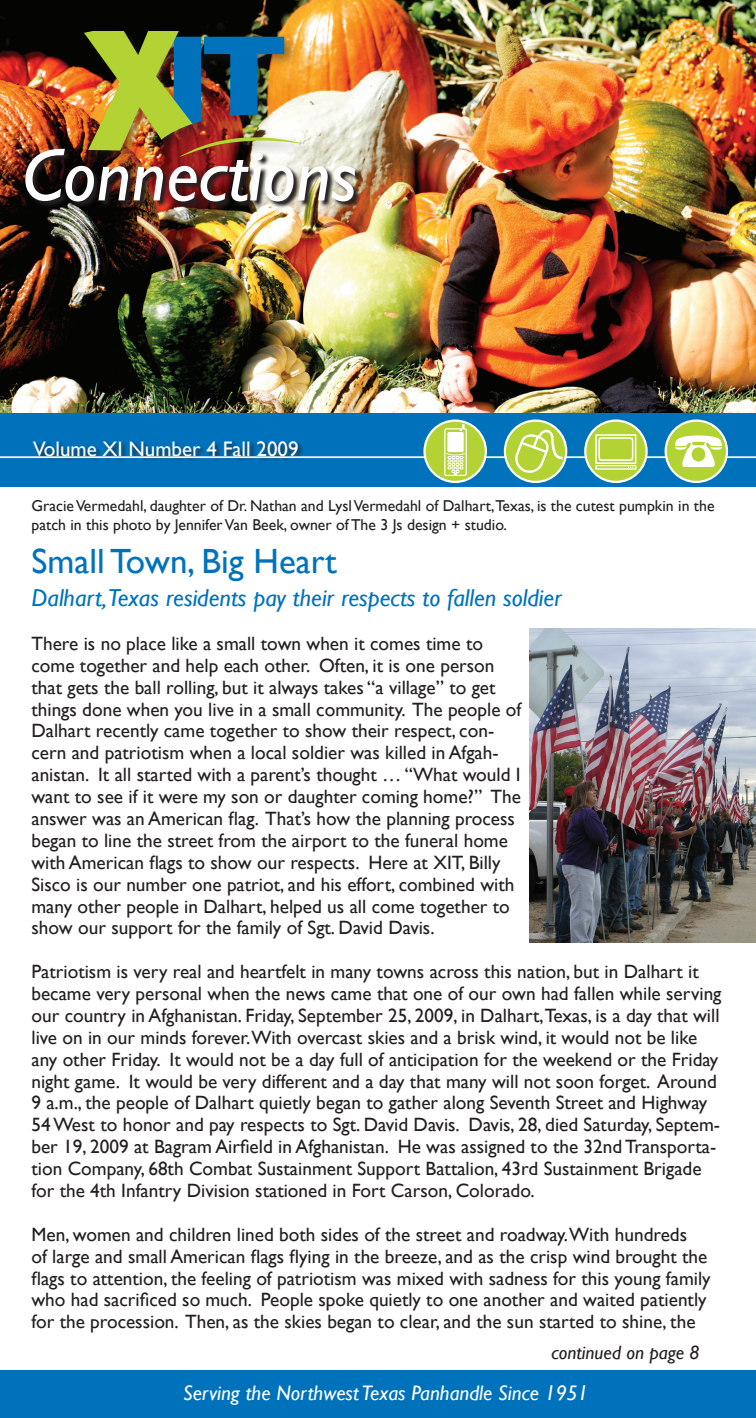
<style>
.page{position:relative;width:756px;height:1418px;background:#fff}
.page>*{position:absolute;margin:0;border:0;box-sizing:border-box;transform-origin:0 0}
.t1{font:35px "Gill Sans";color:#0072bc}
.t2{font:italic 24.5px "Gill Sans";color:#0072bc}
.t3{font:italic 21px "Gill Sans";color:#fff}
.t4{font:21px "Gill Sans";color:#fff}
.t5{font:19.25px/21.9px "Gill Sans";color:#231f20}
.t6{font:italic 19.25px "Gill Sans";color:#231f20}
.t7{font:15.75px/18.9px "Gill Sans";color:#231f20}
</style>
<div class="page">
<img style="left:0;top:0;width:756px;height:413px">
<img style="left:25px;top:149px;width:344px;height:66px">
<div style="left:0;top:1370px;width:756px;height:48px;background:#0072bc"></div>
<div style="left:80px;top:27px;width:249px;height:189px;background:#231f20;opacity:.46"></div>
<img style="left:25px;top:32px;width:330px;height:169px">
<div style="left:0;top:413px;width:756px;height:73px;background:#0072bc"></div>
<div style="left:34px;top:441px;width:398px;height:56px;background:#231f20;opacity:.75"></div>
<hr style="left:0;top:456px;width:756px;height:2px;background:#fff">
<div style="left:666px;top:420px;width:61px;height:62px;background:#b3d234;border-radius:50%"></div>
<div style="left:665px;top:419px;width:63px;height:64px;border:2px solid #fff;border-radius:50%"></div>
<svg style="left:675px;top:435px;width:47px;height:32px"></svg>
<svg style="left:505px;top:420px;width:61px;height:62px"></svg>
<div style="left:504px;top:419px;width:63px;height:64px;border:2px solid #fff;border-radius:50%"></div>
<svg style="left:515px;top:393px;width:50px;height:94px"></svg>
<div style="left:425px;top:420px;width:61px;height:62px;background:#b3d234;border-radius:50%"></div>
<div style="left:423px;top:419px;width:64px;height:64px;border:2px solid #fff;border-radius:50%"></div>
<div style="left:444px;top:428px;width:23px;height:48px;border:1px solid #fff;border-radius:2px"></div>
<svg style="left:446px;top:424px;width:19px;height:51px"></svg>
<svg style="left:585px;top:420px;width:62px;height:62px"></svg>
<div style="left:584px;top:419px;width:64px;height:64px;border:2px solid #fff;border-radius:50%"></div>
<div style="left:595px;top:465px;width:41px;height:4px;border:1px solid #fff"></div>
<svg style="left:595px;top:434px;width:41px;height:34px"></svg>
<img style="left:530px;top:629px;width:226px;height:313px">
<p class="t4" style="left:33px;top:436px;width:267px">Volume XI Number 4 Fall 2009</p>
<p class="t7" style="left:32px;top:496px;width:685px">Gracie Vermedahl, daughter of Dr. Nathan and Lysl Vermedahl of Dalhart,Texas, is the cutest pumpkin in the patch in this photo by Jennifer Van Beek, owner of The 3 Js design + studio.</p>
<p class="t1" style="left:31px;top:541px;width:307px">Small Town, Big Heart</p>
<p class="t2" style="left:31px;top:583px;width:532px">Dalhart,Texas residents pay their respects to fallen soldier</p>
<p class="t5" style="left:31px;top:632px;width:491px">There is no place like a small town when it comes time to come together and help each other. Often, it is one person that gets the ball rolling, but it always takes “a village” to get things done when you live in a small community. The people of Dalhart recently came together to show their respect, con&shy;cern and patriotism when a local soldier was killed in Afgah&shy;anistan. It all started with a parent’s thought … “What would I want to see if it were my son or daughter coming home?” The answer was an American flag. That’s how the planning process began to line the street from the airport to the funeral home with American flags to show our respects. Here at XIT, Billy Sisco is our number one patriot, and his effort, combined with many other people in Dalhart, helped us all come together to show our support for the family of Sgt. David Davis.</p>
<p class="t5" style="left:31px;top:960px;width:692px">Patriotism is very real and heartfelt in many towns across this nation, but in Dalhart it became very personal when the news came that one of our own had fallen while serving our country in Afghanistan. Friday, September 25, 2009, in Dalhart,Texas, is a day that will live on in our minds forever.With overcast skies and a brisk wind, it would not be like any other Friday. It would not be a day full of anticipation for the weekend or the Friday night game. It would be very different and a day that many will not soon forget. Around 9 a.m., the people of Dalhart quietly began to gather along Seventh Street and Highway 54 West to honor and pay respects to Sgt. David Davis. Davis, 28, died Saturday, Septem&shy;ber 19, 2009 at Bagram Airfield in Afghanistan. He was assigned to the 32nd Transporta&shy;tion Company, 68th Combat Sustainment Support Battalion, 43rd Sustainment Brigade for the 4th Infantry Division stationed in Fort Carson, Colorado.</p>
<p class="t5" style="left:31px;top:1223px;width:681px">Men, women and children lined both sides of the street and roadway.With hundreds<br>of large and small American flags flying in the breeze, and as the crisp wind brought the flags to attention, the feeling of patriotism was mixed with sadness for this young family who had sacrificed so much. People spoke quietly to one another and waited patiently for the procession. Then, as the skies began to clear, and the sun started to shine, the</p>
<p class="t6" style="left:552px;top:1341px;width:150px">continued on page 8</p>
<p class="t3" style="left:183px;top:1380px;width:407px">Serving the Northwest Texas Panhandle Since 1951</p>
</div>
